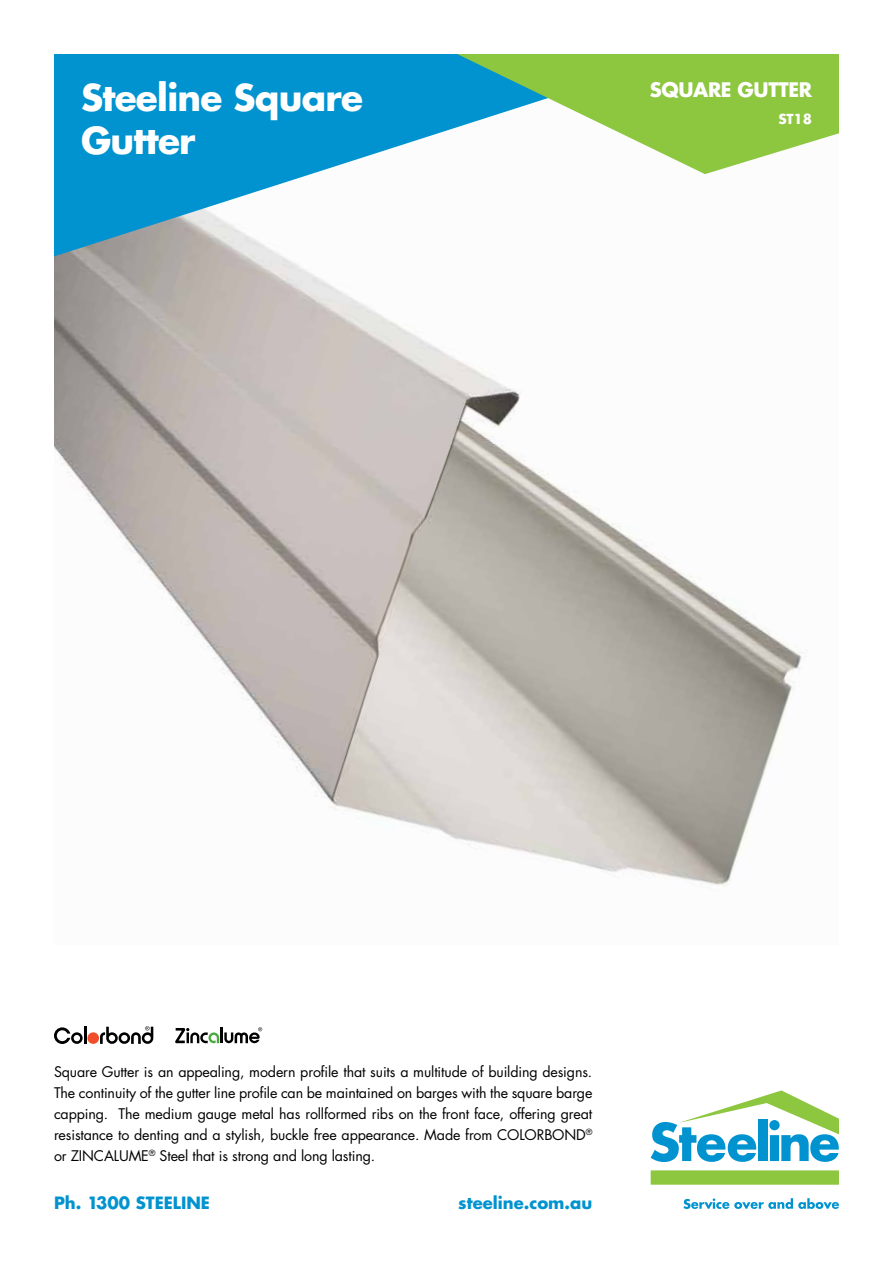
<style>
.page{position:relative;width:893px;height:1263px;background:#fff}
.page>*{position:absolute;margin:0;border:0;box-sizing:border-box;transform-origin:0 0}
.t1{font:700 36px/43.5px "Futura Std";letter-spacing:-.02em;color:#fff}
.t2{font:700 19.5px "Futura Std";letter-spacing:-.02em;color:#fff}
.t3{font:700 16.5px "Futura Std";color:#0093d0}
.t4{font:14.25px/21px "Futura Std";letter-spacing:-.01em;color:#000;text-align:justify}
.t5{font:700 13.5px "Futura Std";color:#fff}
</style>
<div class="page">
<img style="left:54px;top:256px;width:749px;height:631px">
<svg style="left:54px;top:54px;width:403px;height:202px;fill:#0093d0"></svg>
<svg style="left:457px;top:54px;width:382px;height:120px;fill:#8dc63f"></svg>
<div style="left:651px;top:1170px;width:188px;height:15px;background:#8dc63f"></div>
<svg style="left:651px;top:1090px;width:188px;height:72px"></svg>
<svg style="left:683px;top:1198px;width:156px;height:11px"></svg>
<svg style="left:54px;top:1027px;width:32px;height:17px"></svg>
<div style="left:87px;top:1032px;width:12px;height:12px;background:#f04e2a;border-radius:50%"></div>
<svg style="left:100px;top:1026px;width:53px;height:18px"></svg>
<svg style="left:175px;top:1027px;width:87px;height:16px"></svg>
<h1 class="t1" style="left:81px;top:75px;width:284px">Steeline Square<br>Gutter</h1>
<h2 class="t2" style="left:650px;top:77px;width:164px">SQUARE GUTTER</h2>
<p class="t5" style="left:778px;top:110px;width:35px">ST18</p>
<p class="t4" style="left:54px;top:1061px;width:540px">Square Gutter is an appealing, modern profile that suits a multitude of building designs.<br>The continuity of the gutter line profile can be maintained on barges with the square barge capping. The medium gauge metal has rollformed ribs on the front face, offering great resistance to denting and a stylish, buckle free appearance. Made from COLORBOND<sup>® </sup>or ZINCALUME<sup>®</sup> Steel that is strong and long lasting.</p>
<p class="t3" style="left:54px;top:1192px;width:157px">Ph. 1300 STEELINE</p>
<p class="t3" style="left:458px;top:1192px;width:136px">steeline.com.au</p>
</div>
